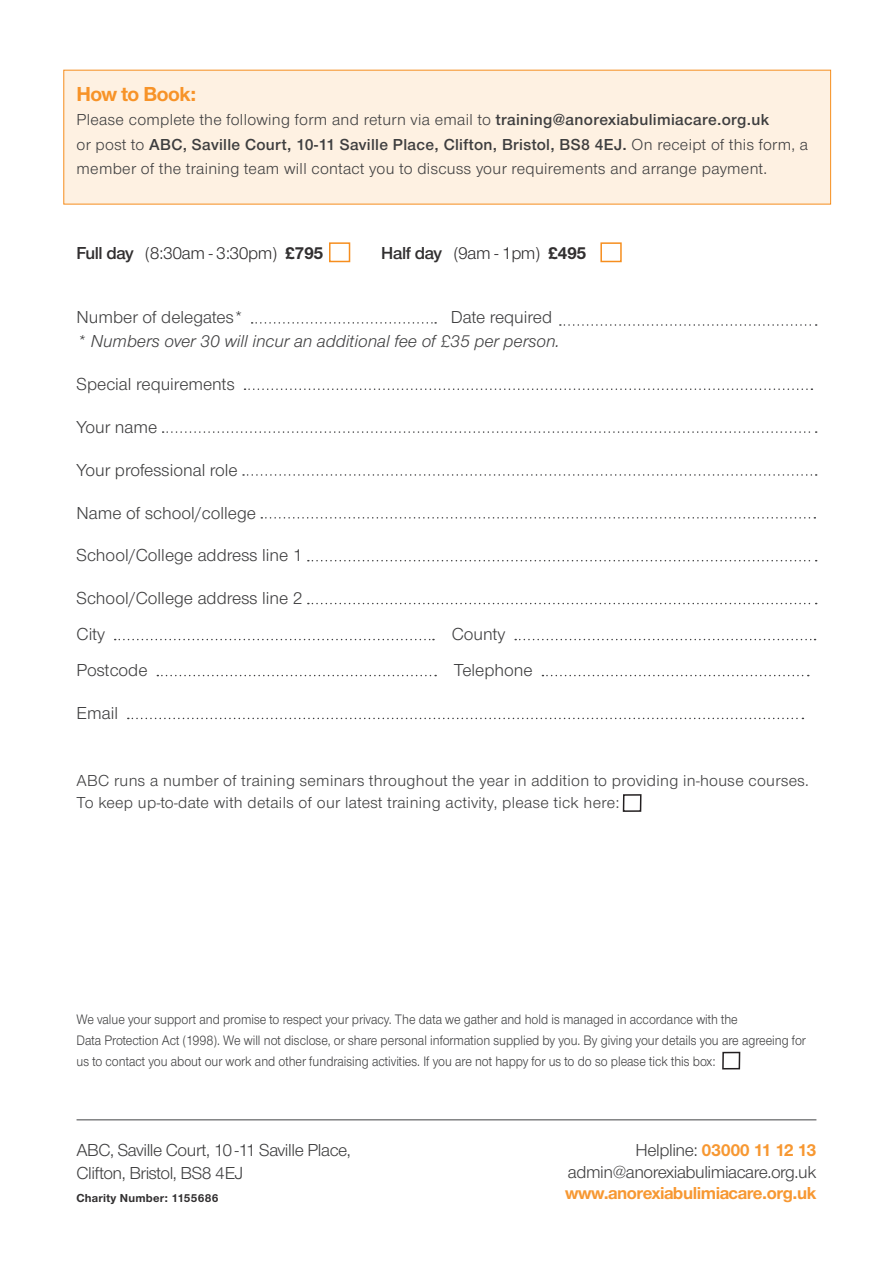
<style>
.page{position:relative;width:893px;height:1263px;background:#fff}
.page>*{position:absolute;margin:0;border:0;box-sizing:border-box;transform-origin:0 0}
.t1{font:700 21px "Nimbus Sans Novus T";letter-spacing:-.025em;color:#f79328}
.t2{font:18px/36px "Nimbus Sans Novus T";color:#3e3e3f}
.t3{font:18px/23.4px "Nimbus Sans Novus T";letter-spacing:-.025em;color:#3e3e3f}
.t4{font:italic 18px "Nimbus Sans Novus T";color:#3e3e3f}
.t5{font:18px "Nimbus Sans Novus T";letter-spacing:-.025em;color:#312f30}
.t6{font:700 18px "Nimbus Sans Novus T";letter-spacing:-.025em;color:#f79832}
.t7{font:16.5px/24.5px "Nimbus Sans Novus T";letter-spacing:.02em;color:#3e3e3f}
.t8{font:14.25px/21px "Nimbus Sans Novus T";color:#3e3e3f;scale:.9 1}
.t9{font:700 12px "Nimbus Sans Novus T";letter-spacing:.02em;color:#312f30}
.s1{font-weight:600}
.s2{font-weight:700}
.s3{font-weight:700;color:#f79832}
</style>
<div class="page">
<div style="left:63px;top:70px;width:768px;height:134px;background:#fef1e2"></div>
<svg style="left:245px;top:388px;width:567px;height:2px"></svg>
<svg style="left:163px;top:431px;width:654px;height:2px"></svg>
<svg style="left:243px;top:474px;width:574px;height:2px"></svg>
<svg style="left:261px;top:517px;width:554px;height:2px"></svg>
<svg style="left:308px;top:560px;width:509px;height:1px"></svg>
<svg style="left:308px;top:603px;width:509px;height:1px"></svg>
<svg style="left:115px;top:639px;width:319px;height:1px"></svg>
<svg style="left:515px;top:639px;width:300px;height:1px"></svg>
<svg style="left:157px;top:675px;width:279px;height:1px"></svg>
<svg style="left:542px;top:675px;width:267px;height:1px"></svg>
<svg style="left:128px;top:718px;width:675px;height:1px"></svg>
<div style="left:722px;top:1052px;width:18px;height:17px;border:2px solid #231f20"></div>
<hr style="left:77px;top:1119px;width:739px;height:1px;background:#57585a">
<div style="left:329px;top:242px;width:21px;height:20px;border:2px solid #f68e1e"></div>
<div style="left:600px;top:242px;width:22px;height:20px;border:2px solid #f68e1e"></div>
<svg style="left:252px;top:322px;width:184px;height:2px"></svg>
<svg style="left:560px;top:324px;width:257px;height:2px"></svg>
<div style="left:623px;top:794px;width:18px;height:18px;border:2px solid #231f20"></div>
<p class="t1" style="left:77px;top:82px;width:121px">How to Book:</p>
<p class="t7" style="left:77px;top:107px;width:733px">Please complete the following form and return via email to <span class="s1">training@anorexiabulimiacare.org.uk<br></span>or post to <span class="s1">ABC, Saville Court, 10-11 Saville Place, Clifton, Bristol, BS8 4EJ.</span> On receipt of this form, a member of the training team will contact you to discuss your requirements and arrange payment.</p>
<p class="t5" style="left:77px;top:242px;width:249px"><span class="s1">Full day</span> (8:30am - 3:30pm) <span class="s2">£795</span></p>
<p class="t5" style="left:381px;top:242px;width:207px"><span class="s1">Half day</span> (9am - 1pm) <span class="s2">£495</span></p>
<p class="t2" style="left:77px;top:299px;width:169px">Number of delegates*</p>
<p class="t2" style="left:451px;top:299px;width:103px">Date required</p>
<p class="t4" style="left:77px;top:331px;width:485px">* Numbers over 30 will incur an additional fee of £35 per person.</p>
<p class="t2" style="left:77px;top:366px;width:160px">Special requirements</p>
<p class="t2" style="left:77px;top:409px;width:82px">Your name</p>
<p class="t2" style="left:77px;top:451px;width:163px">Your professional role</p>
<p class="t2" style="left:77px;top:494px;width:181px">Name of school/college</p>
<p class="t2" style="left:77px;top:537px;width:228px">School/College address line 1</p>
<p class="t2" style="left:77px;top:580px;width:228px">School/College address line 2<br>City</p>
<p class="t2" style="left:452px;top:616px;width:55px">County</p>
<p class="t2" style="left:77px;top:652px;width:73px">Postcode</p>
<p class="t2" style="left:454px;top:652px;width:80px">Telephone</p>
<p class="t2" style="left:77px;top:695px;width:43px">Email</p>
<p class="t7" style="left:77px;top:769px;width:734px;line-height:21.8px">ABC runs a number of training seminars throughout the year in addition to providing in-house courses.<br>To keep up-to-date with details of our latest training activity, please tick here:</p>
<p class="t8" style="left:77px;top:1008px;width:812px">We value your support and promise to respect your privacy. The data we gather and hold is managed in accordance with the<br>Data Protection Act (1998). We will not disclose, or share personal information supplied by you. By giving your details you are agreeing for us to contact you about our work and other fundraising activities. If you are not happy for us to do so please tick this box:</p>
<p class="t3" style="left:77px;top:1138px;width:276px">ABC, Saville Court, 10 -11 Saville Place,<br>Clifton, Bristol, BS8 4EJ</p>
<p class="t9" style="left:77px;top:1191px;width:143px">Charity Number: 1155686</p>
<p class="t3" style="left:568px;top:1139px;width:250px;line-height:21.6px;text-align:right">Helpline: <span class="s3">03000 11 12 13 </span>admin@anorexiabulimiacare.org.uk</p>
<p class="t6" style="left:565px;top:1182px;width:253px">www.anorexiabulimiacare.org.uk</p>
</div>
